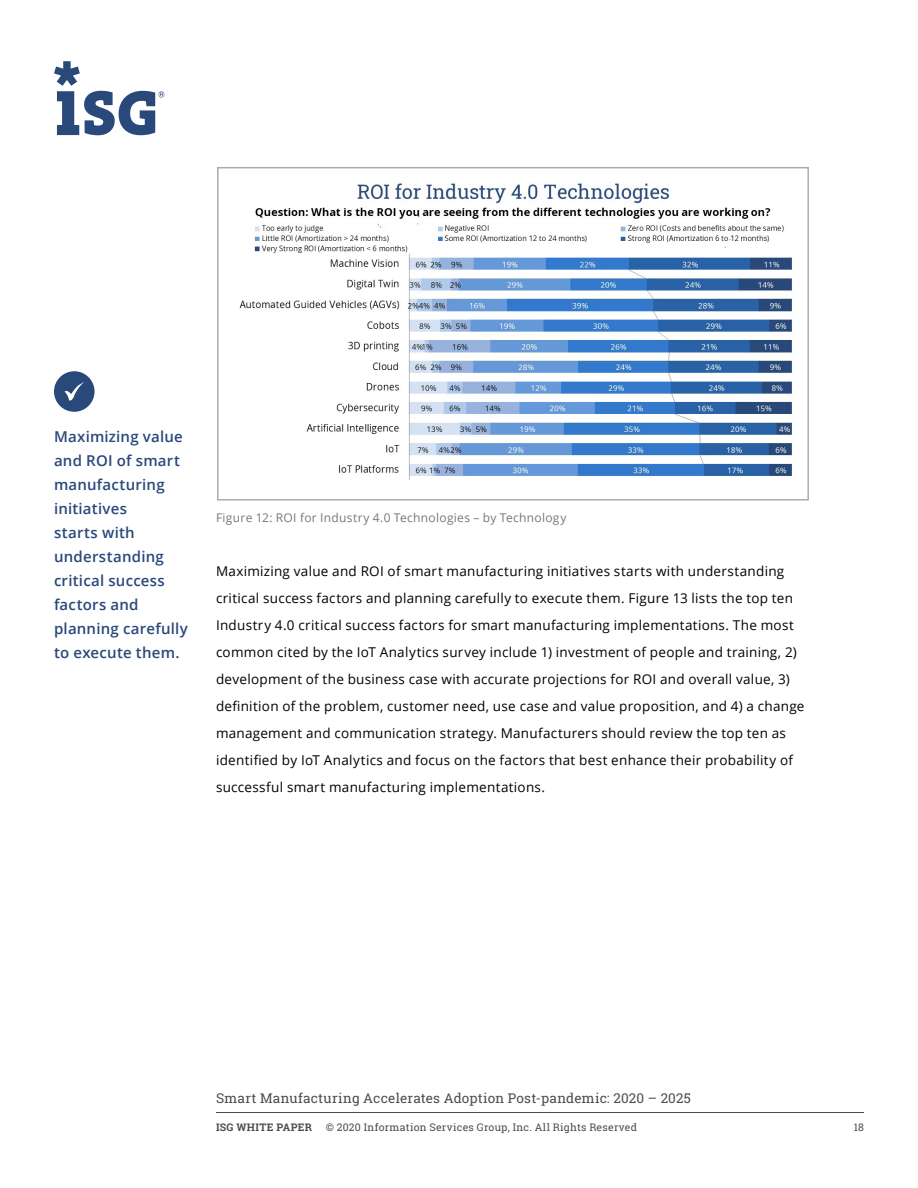
<style>
.page{position:relative;width:918px;height:1188px;background:#fff}
.page>*{position:absolute;margin:0;border:0;box-sizing:border-box;transform-origin:0 0}
.t1{font:600 15px/24px "Open Sans";letter-spacing:.015em;color:#29497b}
.t2{font:13.5px/27px "Open Sans";letter-spacing:.02em;color:#000}
.t3{font:13.5px "Roboto Slab";letter-spacing:.015em;color:#494c50}
.t4{font:12px "Open Sans";letter-spacing:.025em;color:#75787b}
.t5{font:10.5px "Roboto Slab";letter-spacing:.025em;color:#494c50}
.t6{font:700 10.5px "Roboto Slab";letter-spacing:.035em;color:#494c50}
</style>
<div class="page">
<hr style="left:216px;top:1112px;width:648px;height:1px;background:#494c50">
<svg style="left:54px;top:61px;width:110px;height:74px"></svg>
<img style="left:239px;top:182px;width:555px;height:298px">
<div style="left:217px;top:167px;width:592px;height:334px;border:2px solid #abadb0"></div>
<div style="left:54px;top:371px;width:41px;height:41px;background:#29497b;border-radius:50%"></div>
<svg style="left:65px;top:382px;width:19px;height:19px"></svg>
<p class="t1" style="left:54px;top:424px;width:135px">Maximizing value and ROI of smart manufacturing initiatives<br>starts with understanding critical success factors and planning carefully to execute them.</p>
<p class="t4" style="left:216px;top:510px;width:352px">Figure 12: ROI for Industry 4.0 Technologies – by Technology</p>
<p class="t2" style="left:216px;top:557px;width:590px">Maximizing value and ROI of smart manufacturing initiatives starts with understanding critical success factors and planning carefully to execute them. Figure 13 lists the top ten Industry 4.0 critical success factors for smart manufacturing implementations. The most common cited by the IoT Analytics survey include 1) investment of people and training, 2) development of the business case with accurate projections for ROI and overall value, 3) definition of the problem, customer need, use case and value proposition, and 4) a change management and communication strategy. Manufacturers should review the top ten as identified by IoT Analytics and focus on the factors that best enhance their probability of successful smart manufacturing implementations.</p>
<p class="t3" style="left:216px;top:1088px;width:476px">Smart Manufacturing Accelerates Adoption Post-pandemic: 2020 – 2025</p>
<p class="t6" style="left:216px;top:1120px;width:98px">ISG WHITE PAPER</p>
<p class="t5" style="left:326px;top:1120px;width:313px">© 2020 Information Services Group, Inc. All Rights Reserved</p>
<p class="t5" style="left:854px;top:1120px;width:12px">18</p>
</div>
